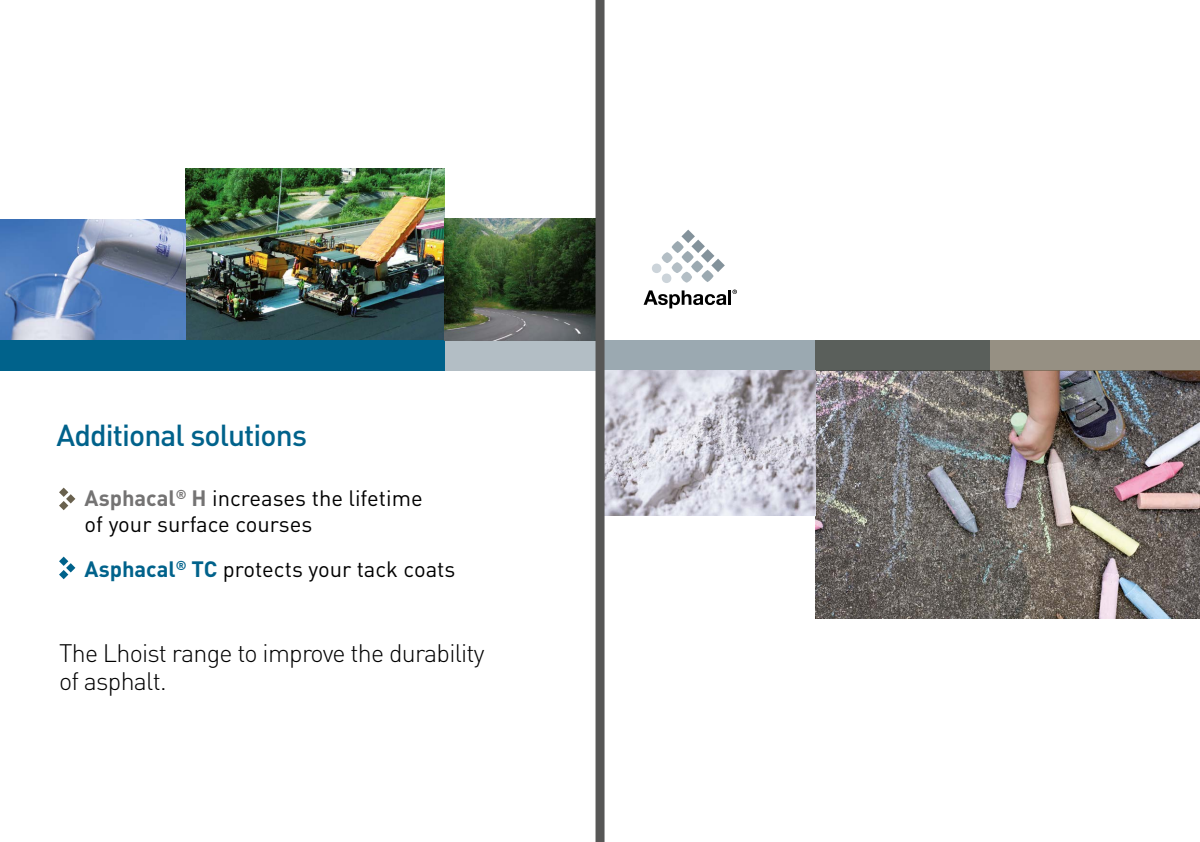
<style>
.page{position:relative;width:1200px;height:842px;background:#fff}
.page>*{position:absolute;margin:0;border:0;box-sizing:border-box;transform-origin:0 0}
.t1{font:500 30px "DIN";letter-spacing:-.03em;color:#00628b}
.t2{font:300 25px/28px "DIN";letter-spacing:-.03em;color:#000}
.t3{font:22px/26px "DIN";color:#000}
.s1{font-weight:700;color:#747373}
.s2{font-weight:700;color:#00628b}
</style>
<div class="page">
<div style="left:444px;top:341px;width:151px;height:30px;background:#b3bec5"></div>
<img style="left:186px;top:169px;width:258px;height:172px">
<img style="left:0;top:220px;width:186px;height:121px">
<svg style="left:59px;top:488px;width:16px;height:22px"></svg>
<svg style="left:59px;top:557px;width:16px;height:22px"></svg>
<div style="left:0;top:341px;width:444px;height:30px;background:#00628b"></div>
<img style="left:444px;top:219px;width:151px;height:122px">
<img style="left:815px;top:371px;width:384px;height:247px">
<div style="left:815px;top:341px;width:384px;height:30px;background:#969083"></div>
<svg style="left:604px;top:341px;width:385px;height:30px;background:#7e878a"></svg>
<img style="left:604px;top:371px;width:211px;height:145px">
<svg style="left:652px;top:230px;width:72px;height:53px"></svg>
<svg style="left:643px;top:290px;width:83px;height:18px"></svg>
<hr style="left:728px;top:290px;width:3px;height:15px;background:#000">
<svg style="left:732px;top:290px;width:4px;height:4px"></svg>
<div style="left:595px;top:0;width:9px;height:842px;background:#575756"></div>
<h1 class="t1" style="left:57px;top:416px;width:252px">Additional solutions</h1>
<p class="t3" style="left:85px;top:484px;width:339px"><span class="s1">Asphacal</span><sup>®</sup> <span class="s1">H</span> increases the lifetime of your surface courses</p>
<p class="t3" style="left:85px;top:556px;width:372px"><span class="s2">Asphacal</span><sup>®</sup> <span class="s2">TC</span> protects your tack coats</p>
<p class="t2" style="left:59px;top:639px;width:427px">The Lhoist range to improve the durability of asphalt.</p>
</div>
